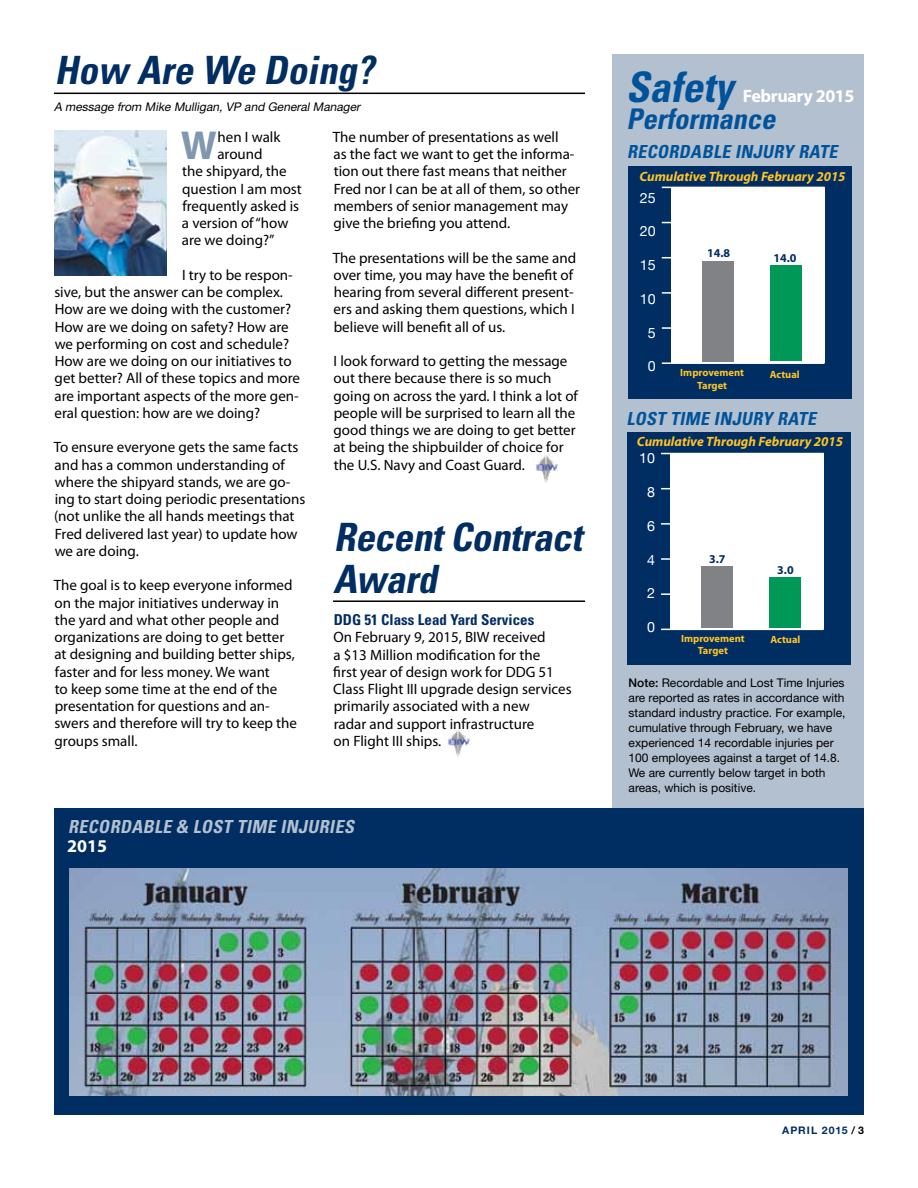
<style>
.page{position:relative;width:918px;height:1188px;background:#fff}
.page>*{position:absolute;margin:0;border:0;box-sizing:border-box;transform-origin:0 0}
.t1{font:italic 700 condensed 42px "Univers";color:#00539b}
.t2{font:700 40.65px "Myriad Pro";color:#8096b1}
.t3{font:italic 700 condensed 39px/42px "Univers";color:#002d62}
.t4{font:italic 700 condensed 28.5px "Univers";color:#00539b}
.t5{font:italic 700 condensed 18px "Univers";color:#00539b}
.t6{font:italic 700 condensed 18px "Univers";color:#b3c0d0}
.t7{font:700 18px "Myriad";letter-spacing:-.02em;color:#fff}
.t8{font:15px/17.2px "Myriad Pro";color:#000}
.t9{font:700 condensed 15px "Univers";color:#002d62}
.t10{font:14.25px "Helvetica Neue";color:#fff}
.t11{font:italic 700 13.5px "Myriad Pro";color:#ffc425}
.t12{font:12px/15px "Helvetica Neue";color:#000}
.t13{font:italic 12px "Helvetica Neue";color:#000}
.t14{font:700 12px "Myriad Pro";color:#002d62}
.t15{font:700 10.5px/12.6px "Myriad Pro";color:#ffc425;text-align:center}
.t16{font:700 10.5px "Helvetica Neue";letter-spacing:.1em;color:#002d62}
.s1{font-weight:500}
.s2{font-weight:500;color:#000}
.s3{color:#000}
</style>
<div class="page">
<div style="left:612px;top:54px;width:251px;height:765px;background:#b3c0d0"></div>
<div style="left:54px;top:808px;width:810px;height:306px;background:#002d62"></div>
<hr style="left:54px;top:93px;width:531px;height:1px;background:#000">
<hr style="left:333px;top:600px;width:252px;height:2px;background:#000">
<img style="left:534px;top:453px;width:24px;height:30px">
<img style="left:446px;top:728px;width:24px;height:28px">
<img style="left:54px;top:131px;width:112px;height:144px">
<div style="left:628px;top:166px;width:224px;height:233px;background:#002d62"></div>
<div style="left:671px;top:187px;width:153px;height:176px;background:#fff"></div>
<hr style="left:662px;top:187px;width:162px;height:1px;background:#fff">
<hr style="left:662px;top:222px;width:162px;height:1px;background:#fff">
<hr style="left:662px;top:257px;width:162px;height:1px;background:#fff">
<hr style="left:662px;top:292px;width:162px;height:2px;background:#fff">
<hr style="left:662px;top:327px;width:162px;height:2px;background:#fff">
<hr style="left:662px;top:362px;width:162px;height:2px;background:#fff">
<div style="left:703px;top:261px;width:31px;height:100px;background:#808285"></div>
<div style="left:770px;top:266px;width:31px;height:95px;background:#009856"></div>
<div style="left:627px;top:432px;width:224px;height:233px;background:#002d62"></div>
<div style="left:670px;top:454px;width:154px;height:175px;background:#fff"></div>
<hr style="left:661px;top:453px;width:163px;height:1px;background:#fff">
<hr style="left:661px;top:488px;width:163px;height:1px;background:#fff">
<hr style="left:661px;top:523px;width:163px;height:2px;background:#fff">
<hr style="left:661px;top:558px;width:163px;height:2px;background:#fff">
<hr style="left:661px;top:593px;width:163px;height:2px;background:#fff">
<hr style="left:661px;top:629px;width:163px;height:1px;background:#fff">
<div style="left:770px;top:577px;width:31px;height:50px;background:#009856"></div>
<div style="left:701px;top:566px;width:32px;height:61px;background:#808285"></div>
<img style="left:69px;top:868px;width:778px;height:227px">
<h3 class="t3" style="left:55px;top:49px;width:329px">How Are We Doing?</h3>
<p class="t13" style="left:54px;top:100px;width:310px">A message from Mike Mulligan, VP and General Manager</p>
<h2 class="t2" style="left:181px;top:119px;width:38px">W</h2>
<p class="t8" style="left:218px;top:128px;width:64px">hen I walk</p>
<p class="t8" style="left:217px;top:145px;width:47px">around</p>
<p class="t8" style="left:182px;top:162px;width:106px">the shipyard, the</p>
<p class="t8" style="left:182px;top:180px;width:121px">question I am most</p>
<p class="t8" style="left:182px;top:197px;width:118px">frequently asked is</p>
<p class="t8" style="left:182px;top:214px;width:108px">a version of “how</p>
<p class="t8" style="left:182px;top:231px;width:94px">are we doing?”</p>
<p class="t8" style="left:54px;top:266px;width:247px;text-indent:128px">I try to be respon&shy;sive, but the answer can be complex.<br>How are we doing with the customer?<br>How are we doing on safety? How are we performing on cost and schedule?<br>How are we doing on our initiatives to get better? All of these topics and more are important aspects of the more gen&shy;eral question: how are we doing?</p>
<p class="t8" style="left:54px;top:438px;width:253px">To ensure everyone gets the same facts and has a common understanding of where the shipyard stands, we are go&shy;ing to start doing periodic presentations (not unlike the all hands meetings that Fred delivered last year) to update how we are doing.</p>
<p class="t8" style="left:54px;top:576px;width:245px">The goal is to keep everyone informed on the major initiatives underway in the yard and what other people and organizations are doing to get better at designing and building better ships, faster and for less money. We want<br>to keep some time at the end of the presentation for questions and an&shy;swers and therefore will try to keep the groups small.</p>
<p class="t8" style="left:333px;top:128px;width:249px">The number of presentations as well<br>as the fact we want to get the informa&shy;tion out there fast means that neither Fred nor I can be at all of them, so other members of senior management may give the briefing you attend.</p>
<p class="t8" style="left:333px;top:249px;width:245px">The presentations will be the same and over time, you may have the benefit of hearing from several different present&shy;ers and asking them questions, which I believe will benefit all of us.</p>
<p class="t8" style="left:333px;top:352px;width:246px">I look forward to getting the message out there because there is so much going on across the yard. I think a lot of people will be surprised to learn all the good things we are doing to get better at being the shipbuilder of choice for the U.S. Navy and Coast Guard.</p>
<h3 class="t3" style="left:333px;top:515px;width:259px">RecentContract<br>Award</h3>
<p class="t9" style="left:334px;top:611px;width:202px">DDG 51 Class Lead Yard Services</p>
<p class="t8" style="left:333px;top:628px;width:240px">On February 9, 2015, BIW received<br>a $13 Million modification for the<br>first year of design work for DDG 51<br>Class Flight III upgrade design services primarily associated with a new<br>radar and support infrastructure<br>on Flight III ships.</p>
<p class="t6" style="left:68px;top:815px;width:22px">Recordable</p>
<p class="t6" style="left:176px;top:815px;width:37px">&amp; Lost</p>
<p class="t6" style="left:237px;top:815px;width:21px">Time</p>
<p class="t6" style="left:280px;top:815px;width:38px">Injuries</p>
<p class="t7" style="left:67px;top:837px;width:41px">2015</p>
<h1 class="t1" style="left:626px;top:61px;width:118px">Safety</h1>
<p class="t7" style="left:743px;top:87px;width:113px">February 2015</p>
<h3 class="t4" style="left:627px;top:101px;width:156px">Performance</h3>
<p class="t5" style="left:627px;top:140px;width:216px">RECORDABLE INJURY RATE</p>
<p class="t10" style="left:640px;top:189px;width:17px">25</p>
<p class="t10" style="left:640px;top:223px;width:17px">20</p>
<p class="t10" style="left:640px;top:257px;width:17px">15</p>
<p class="t10" style="left:640px;top:290px;width:17px">10</p>
<p class="t10" style="left:648px;top:324px;width:9px">5</p>
<p class="t10" style="left:648px;top:358px;width:9px">0</p>
<p class="t15" style="left:680px;top:366px;width:65px">Improvement<br>Target</p>
<p class="t11" style="left:639px;top:168px;width:208px">Cumulative Through February 2015</p>
<p class="t14" style="left:707px;top:246px;width:25px">14.8</p>
<p class="t14" style="left:773px;top:251px;width:25px">14.0</p>
<p class="t15" style="left:770px;top:367px;width:32px">Actual</p>
<p class="t5" style="left:626px;top:407px;width:195px">LOST TIME INJ URY RATE</p>
<p class="t10" style="left:639px;top:450px;width:17px">10</p>
<p class="t10" style="left:647px;top:483px;width:9px">8</p>
<p class="t10" style="left:647px;top:517px;width:9px">6</p>
<p class="t10" style="left:647px;top:551px;width:9px">4</p>
<p class="t10" style="left:647px;top:585px;width:9px">2</p>
<p class="t10" style="left:647px;top:618px;width:9px">0</p>
<p class="t11" style="left:637px;top:433px;width:208px">Cumulative Through February 2015</p>
<p class="t14" style="left:709px;top:551px;width:18px">3.7</p>
<p class="t14" style="left:777px;top:562px;width:18px">3.0</p>
<p class="t15" style="left:681px;top:632px;width:65px">Improvement<br>Target</p>
<p class="t15" style="left:770px;top:633px;width:32px">Actual</p>
<p class="t12" style="left:629px;top:675px;width:218px"><span class="s1">Note:</span> Recordable and Lost Time Injuries are reported as rates in accordance with standard industry practice. For example, cumulative through February, we have experienced 14 recordable injuries per 100 employees against a target of 14.8.<br>We are currently below target in both areas, which is positive.</p>
<p class="t16" style="left:782px;top:1124px;width:83px">APRIL 2015 <span class="s2">/</span> <span class="s3">3</span></p>
</div>
